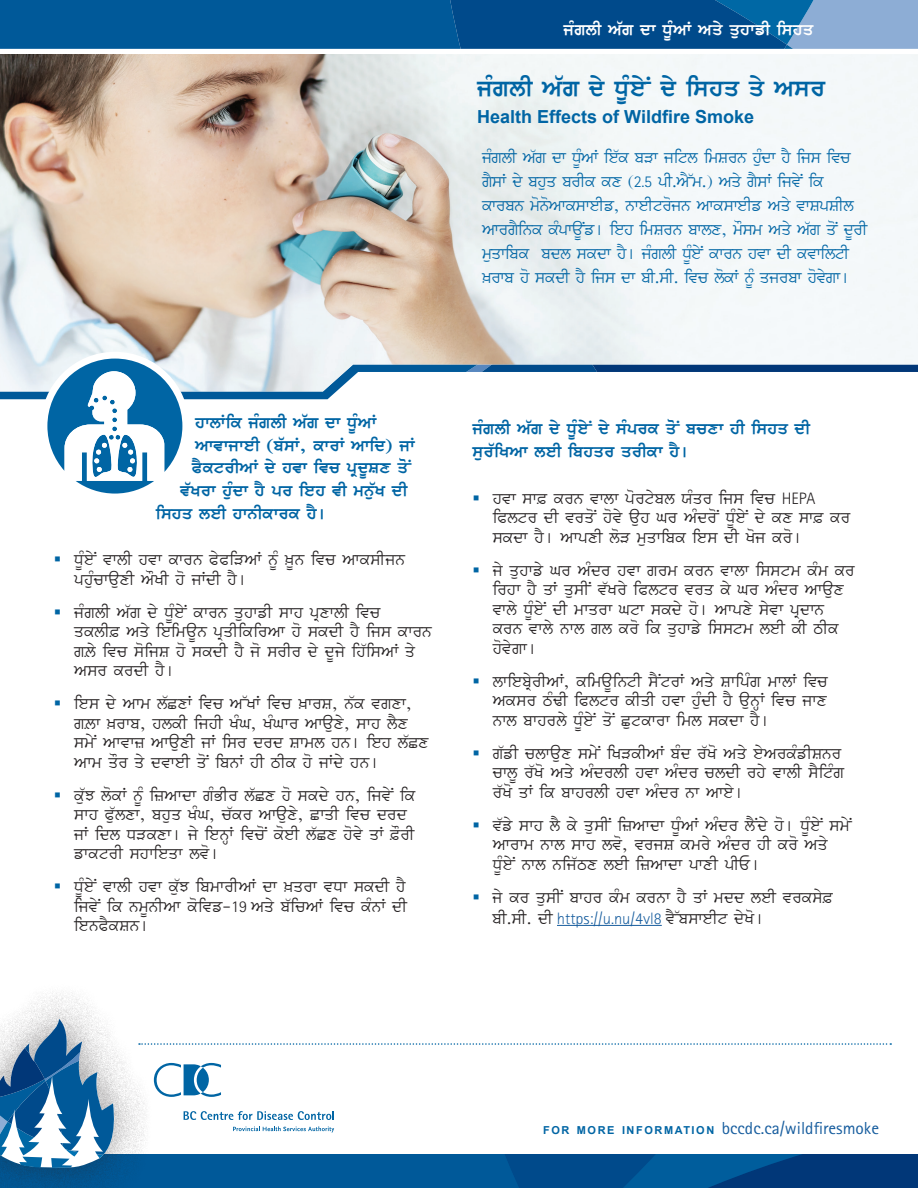
<style>
.page{position:relative;width:918px;height:1188px;background:#fff}
.page>*{position:absolute;margin:0;border:0;box-sizing:border-box;transform-origin:0 0}
.t1{font:700 24px "Anmol Lipi";color:#0065a4}
.t2{font:700 18px "Arial";color:#0065a4}
.t3{font:17.4px "Rotis Sans Serif Std";color:#175d9e}
.t4{font:16.5px/19.5px "Anmol Lipi";color:#231f20}
.t5{font:16.5px/24px "Anmol Lipi";letter-spacing:-.02em;color:#0065a4}
.t6{font:700 16.5px/23.2px "Anmol Lipi";color:#0065a4}
.t7{font:700 16.5px "Anmol Lipi";color:#fff}
.s1{font-family:"Rotis Sans Serif Std";font-weight:300}
.s2{font-family:"Rotis Sans Serif Std";font-weight:300;color:#175d9e}
.s3{font-family:"Arial";font-weight:700;font-size:10.95px;color:#0065a4}
</style>
<div class="page">
<div style="left:0;top:0;width:431px;height:399px;background:#005999"></div>
<svg style="left:431px;top:0;width:487px;height:49px;background:#7ca4ce"></svg>
<svg style="left:435px;top:0;width:352px;height:49px;background:#014e8e"></svg>
<div style="left:0;top:49px;width:918px;height:6px;background:#fff"></div>
<div style="left:0;top:981px;width:153px;height:207px;background:#231f20;opacity:.38"></div>
<svg style="left:0;top:1017px;width:918px;height:171px"></svg>
<img style="left:0;top:54px;width:918px;height:338px">
<div style="left:41px;top:352px;width:148px;height:148px;background:#fff;border-radius:50%"></div>
<svg style="left:47px;top:359px;width:135px;height:135px"></svg>
<hr style="left:557px;top:925px;width:105px;height:1px;background:#175d9e">
<p class="t7" style="left:564px;top:19px;width:251px">JMGLI A`G DW DUMAW AQYQUHWFI ISHQ</p>
<h1 class="t1" style="left:477px;top:74px;width:349px">JMGLI A`G DYDUMEYN DYISHQ QYASR</h1>
<p class="t2" style="left:477px;top:105px;width:278px">Health Effects of Wildfire Smoke</p>
<p class="t5" style="left:482px;top:146px;width:387px">JMGLI A`G DW DUMAW IE`K BVW JITL IMSRN HUMDW HYIJS IVC GYSW DYBHUQ BRIK KX (<span class="s1">2.5</span> PI.AY~M.) AQYGYSW IJVYN IK KWRBN MONOAWKSWEIF, NWEITROJN AWKSWEIF AQYVWSPSIL AWRGYINK KMPWAUNF[ IEH IMSRN BWLX, MOSM AQYA`G QON DURI MUQWIBK BDL SKDW HY[ JMGLI DUMEYN KWRN HVW DI KVWILTI ^RWB HO SKDI HYIJS DW BI.SI. IVC LOKW NUM QJRBW HOVYGW[</p>
<p class="t6" style="left:195px;top:412px;width:183px">HWLWIK JMGLI A`G DW DUMAW</p>
<p class="t6" style="left:195px;top:434px;width:221px">AWVWJWEI (B`SW, KWRW AWID) JW</p>
<p class="t6" style="left:192px;top:457px;width:226px">PYKTRIAW DYHVW IVC PRDUSX QON</p>
<p class="t6" style="left:180px;top:479px;width:229px">V`KRW HUMDW HYPR IEH VI MNU`K DI</p>
<p class="t6" style="left:156px;top:503px;width:173px">ISHQ LEI HWNIKWRK HY[</p>
<p class="t4" style="left:74px;top:551px;width:332px">DUMEYN VWLI HVW KWRN PYPIVAW NUM ^UN IVC AWKSIJN<br>PHUMCWAUXI AOKI HO JWDI HY[</p>
<p class="t4" style="left:74px;top:603px;width:359px">JMGLI A`G DYDUMEYN KWRN QUHWFI SWH PRXWLI IVC<br>QKLI&amp; AQYIEIMAUN PRQIIKIRAW HO SKDI HYIJS KWRN GLYIVC SOIJS HO SKDI HYJO SRIR DYDUJYIH`ISAW QY ASR KRDI HY[</p>
<p class="t4" style="left:74px;top:695px;width:356px">IES DYAWM L`CXW IVC A~KW IVC ^WRS, N`K VGXW, GLW ^RWB, HLKI IJHI KMG, KMGWR AWAUXY, SWH LYX SMYN AWVWZ AWAUXI JW ISR DRD SWML HN[ IEH L`CX AWM QOR QYDVWEI QON IBNW HI TIK HO JWDYHN[</p>
<p class="t4" style="left:74px;top:786px;width:343px">KU`J LOKW NUM IZAWDW GMBIR L`CX HO SKDYHN, IJVYN IK SWH P`ULXW, BHUQ KMG, C`KR AWAUXY, CWQI IVC DRD JW IDL DVKXW[ JYIENHW IVCON KOEI L`CX HOVYQW &amp;ORI FWKTRI SHWIEQW LVO[</p>
<p class="t4" style="left:74px;top:878px;width:342px">DUMEYN VWLI HVW KU`J IBMWRIAW DW ^QRW VDW SKDI HY<br>IJVYN IK NMUNIAW KOIVF-<span class="s1">19</span> AQYB`ICAW IVC KMNW DI<br>IENPYKSN[</p>
<p class="t6" style="left:472px;top:418px;width:339px">JMGLI A`G DYDUMEYN DYSMPRK QON BCXW HI ISHQ DI<br>SUR`IKAW LEI IBHQR QRIKW HY[</p>
<p class="t4" style="left:493px;top:489px;width:359px">HVW SW&amp; KRN VWLW PORTYBL XMQR IJS IVC <span class="s1">HEPA<br></span>IPLTR DI VRQON HOVYAUH GR AMDRON DUMEYN DYKX SW&amp; KR<br>SKDW HY[ AWPXI LOV MUQWIBK IES DI KOJ KRO[</p>
<p class="t4" style="left:493px;top:561px;width:364px">JYQUHWFYGR AMDR HVW GRM KRN VWLW ISSTM KMM KR IRHW HYQW QUSIN V`KRYIPLTR VRQ KYGR AMDR AWAUX VWLYDUMEYN DI MWQRW GTW SKDYHO[ AWPXYSYVW PRDWN KRN VWLYNWL GL KRO IK QUHWFYISSTM LEI KI TIK HOVYGW[</p>
<p class="t4" style="left:493px;top:672px;width:337px;text-align:justify">LWIEBRYRIAW, KIMAUINTI SYNTRW AQYSWIPMG MWLW IVC AKSR TMFI IPLTR KIQI HVW HUMDI HYAUNHW IVC JWX NWL BWHRLYDUMEYN QON CUTKWRW IML SKDW HY[</p>
<p class="t4" style="left:493px;top:744px;width:353px">G`FI CLWAUX SMYN IKVKIAW BMD R`KO AQYEYARKMFISNR<br>CWLU R`KO AQYAMDRLI HVW AMDR CLDI RHYVWLI SYITMG<br>R`KO QW IK BWHRLI HVW AMDR NW AWEY[</p>
<p class="t4" style="left:493px;top:816px;width:367px">V`FYSWH LYKYQUSIN IZAWDW DUMAW AMDR LYNDYHO[ DUMEYN SMYN<br>AWRWM NWL SWH LVO, VRJS KMRYAMDR HI KRO AQY<br>DUMEYN NWL NIJ`TX LEI IZAWDW PWXI PIE[</p>
<p class="t4" style="left:493px;top:888px;width:342px;line-height:21px">JYKR QUSIN BWHR KMM KRNW HYQW MDD LEI VRKSY&amp;<br>BI.SI. DI <span class="s2">https://u.nu/4vl8</span> VY~BSWEIT DYKO[</p>
<p class="t3" style="left:543px;top:1118px;width:337px"><span class="s3">F O R M O R E I N F O R M AT I O N</span> bccdc.ca/wildfiresmoke</p>
</div>
